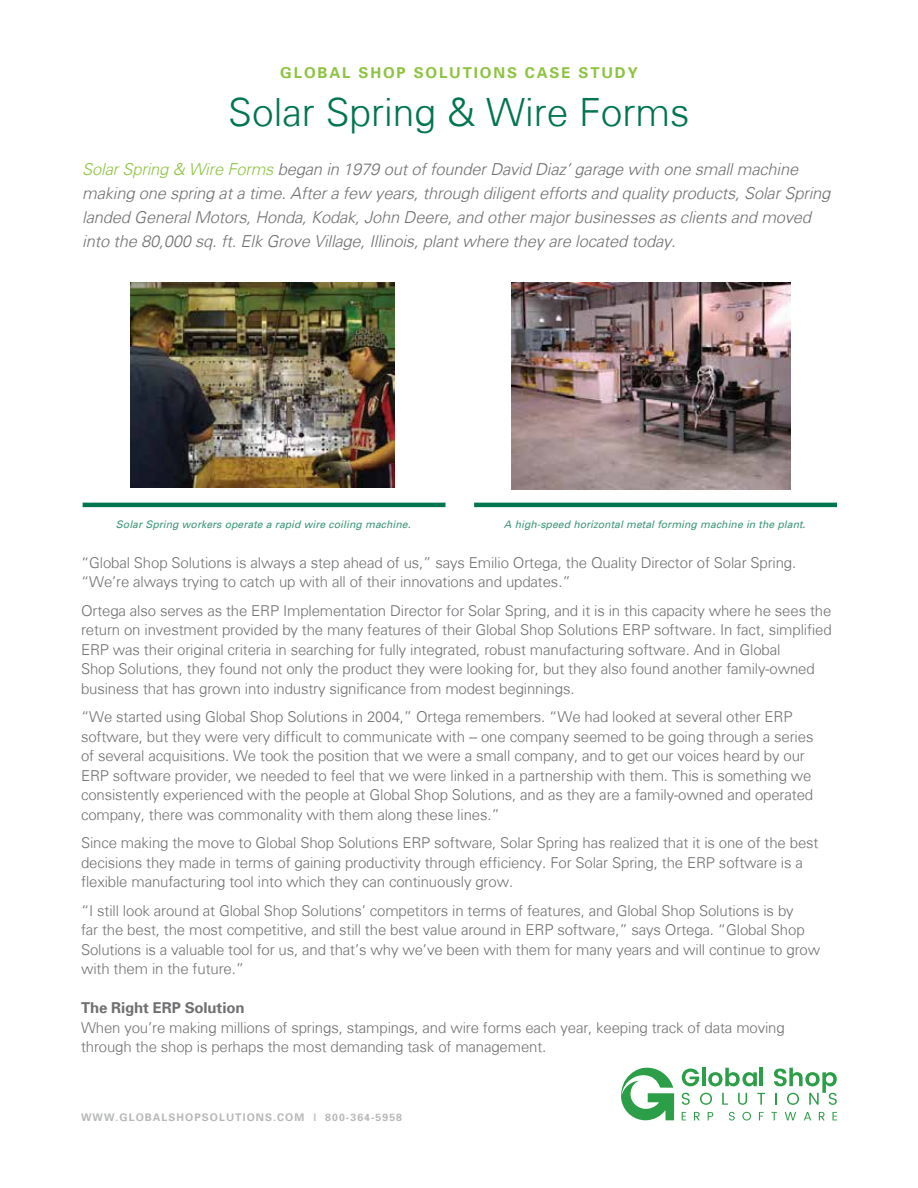
<style>
.page{position:relative;width:918px;height:1188px;background:#fff}
.page>*{position:absolute;margin:0;border:0;box-sizing:border-box;transform-origin:0 0}
.t1{font:300 39px "Univers";color:#00754f}
.t2{font:italic 300 16.5px/24px "Univers";letter-spacing:-.01em;color:#707073}
.t3{font:300 15px/19.5px "Univers";letter-spacing:-.01em;color:#707073}
.t4{font:700 15px "Univers";letter-spacing:.125em;color:#8cc440}
.t5{font:700 15px "Univers";letter-spacing:-.01em;color:#707073}
.t6{font:italic 10.5px "Univers";color:#40987b}
.t7{font:700 10.5px "Univers";letter-spacing:.1em;color:#b7b8b9}
.s1{color:#8dc442}
</style>
<div class="page">
<hr style="left:83px;top:503px;width:363px;height:4px;background:#00754f">
<hr style="left:474px;top:503px;width:363px;height:4px;background:#00754f">
<img style="left:131px;top:282px;width:264px;height:205px">
<img style="left:512px;top:282px;width:278px;height:207px">
<svg style="left:621px;top:1068px;width:53px;height:52px"></svg>
<svg style="left:682px;top:1112px;width:4px;height:8px"></svg>
<svg style="left:694px;top:1112px;width:6px;height:8px"></svg>
<svg style="left:708px;top:1112px;width:5px;height:8px"></svg>
<svg style="left:729px;top:1112px;width:6px;height:8px"></svg>
<svg style="left:742px;top:1112px;width:9px;height:8px"></svg>
<svg style="left:759px;top:1112px;width:5px;height:8px"></svg>
<svg style="left:771px;top:1112px;width:6px;height:8px"></svg>
<svg style="left:785px;top:1112px;width:11px;height:8px"></svg>
<svg style="left:804px;top:1112px;width:7px;height:8px"></svg>
<svg style="left:819px;top:1112px;width:6px;height:8px"></svg>
<svg style="left:833px;top:1112px;width:4px;height:8px"></svg>
<svg style="left:682px;top:1093px;width:8px;height:12px"></svg>
<svg style="left:700px;top:1093px;width:12px;height:12px"></svg>
<svg style="left:722px;top:1093px;width:6px;height:12px"></svg>
<svg style="left:738px;top:1093px;width:9px;height:12px"></svg>
<svg style="left:757px;top:1093px;width:8px;height:12px"></svg>
<svg style="left:682px;top:1069px;width:17px;height:17px"></svg>
<hr style="left:702px;top:1068px;width:3px;height:18px;background:#2d9e48">
<svg style="left:708px;top:1068px;width:49px;height:18px"></svg>
<hr style="left:760px;top:1068px;width:3px;height:18px;background:#2d9e48">
<svg style="left:774px;top:1068px;width:63px;height:37px"></svg>
<p class="t4" style="left:280px;top:67px;width:359px">GLOBAL SHOP SOLUTIONS CASE STUDY</p>
<h1 class="t1" style="left:228px;top:96px;width:463px">Solar Spring &amp; Wire Forms</h1>
<p class="t2" style="left:82px;top:158px;width:750px"><span class="s1">Solar Spring &amp; Wire Forms</span> began in 1979 out of founder David Diaz’ garage with one small machine making one spring at a time. After a few years, through diligent efforts and quality products, Solar Spring landed General Motors, Honda, Kodak, John Deere, and other major businesses as clients and moved into the 80,000 sq. ft. Elk Grove Village, Illinois, plant where they are located today.</p>
<p class="t6" style="left:116px;top:520px;width:296px">Solar Spring workers operate a rapid wire coiling machine.</p>
<p class="t6" style="left:504px;top:520px;width:303px">A high-speed horizontal metal forming machine in the plant.</p>
<p class="t3" style="left:81px;top:554px;width:717px">“Global Shop Solutions is always a step ahead of us,” says Emilio Ortega, the Quality Director of Solar Spring. “We’re always trying to catch up with all of their innovations and updates.”</p>
<p class="t3" style="left:81px;top:602px;width:752px">Ortega also serves as the ERP Implementation Director for Solar Spring, and it is in this capacity where he sees the return on investment provided by the many features of their Global Shop Solutions ERP software. In fact, simplified ERP was their original criteria in searching for fully integrated, robust manufacturing software. And in Global<br>Shop Solutions, they found not only the product they were looking for, but they also found another family-owned business that has grown into industry significance from modest beginnings.</p>
<p class="t3" style="left:81px;top:708px;width:734px">“We started using Global Shop Solutions in 2004,” Ortega remembers. “We had looked at several other ERP software, but they were very difficult to communicate with -- one company seemed to be going through a series of several acquisitions. We took the position that we were a small company, and to get our voices heard by our ERP software provider, we needed to feel that we were linked in a partnership with them. This is something we consistently experienced with the people at Global Shop Solutions, and as they are a family-owned and operated company, there was commonality with them along these lines.”</p>
<p class="t3" style="left:81px;top:834px;width:739px">Since making the move to Global Shop Solutions ERP software, Solar Spring has realized that it is one of the best decisions they made in terms of gaining productivity through efficiency. For Solar Spring, the ERP software is a flexible manufacturing tool into which they can continuously grow.</p>
<p class="t3" style="left:81px;top:902px;width:741px">“I still look around at Global Shop Solutions’ competitors in terms of features, and Global Shop Solutions is by<br>far the best, the most competitive, and still the best value around in ERP software,” says Ortega. “Global Shop Solutions is a valuable tool for us, and that’s why we’ve been with them for many years and will continue to grow with them in the future.”</p>
<p class="t5" style="left:81px;top:1002px;width:165px">The Right ERP Solution</p>
<p class="t3" style="left:81px;top:1019px;width:705px">When you’re making millions of springs, stampings, and wire forms each year, keeping track of data moving through the shop is perhaps the most demanding task of management.</p>
<p class="t7" style="left:81px;top:1112px;width:323px">WWW.GLOBALSHOPSOLUTIONS.COM | 800-364-5958</p>
</div>
